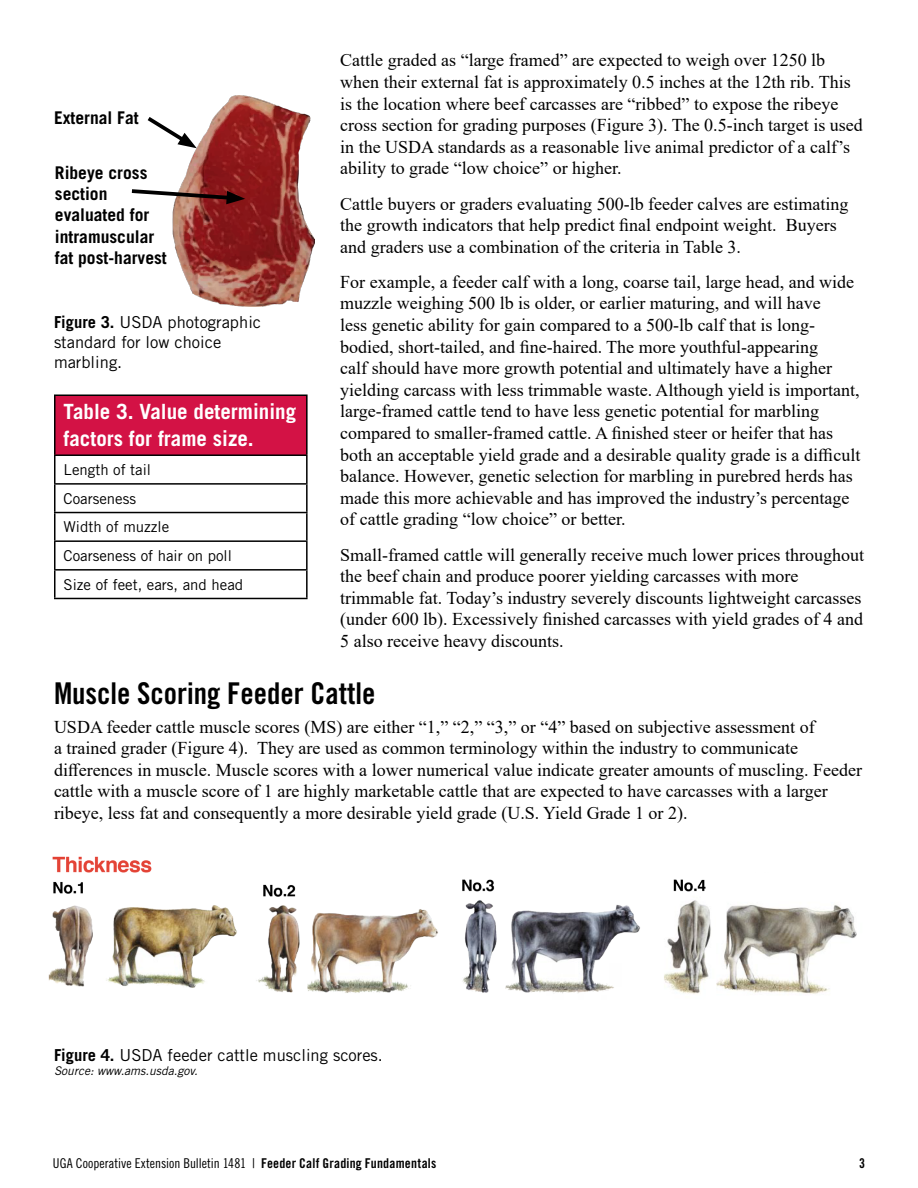
<style>
.page{position:relative;width:918px;height:1188px;background:#fff}
.page>*{position:absolute;margin:0;border:0;box-sizing:border-box;transform-origin:0 0}
.t1{font:30px "Trade Gothic LT Std Bd Cn 20";color:#000}
.t2{font:700 21px/27px "Trade Gothic LT Std";color:#fff}
.t3{font:18px/21.6px "Times New Roman";color:#000}
.t4{font:700 17.55px/21px "Trade Gothic LT Std";color:#000}
.t5{font:16.5px/19.8px "Trade Gothic LT Std";color:#000}
.t6{font:15px "Trade Gothic LT Std";color:#000}
.t7{font:13.5px "Trade Gothic LT Std Cn 18";color:#000}
.t8{font:13.5px "Trade Gothic LT Std Bd Cn 20";color:#000}
.t9{font:italic 12px "Trade Gothic LT Std";color:#000}
.s1{font-weight:700}
.s2{font-family:"Trade Gothic LT Std Bd Cn 20"}
</style>
<div class="page">
<div style="left:55px;top:395px;width:252px;height:60px;background:#d31245"></div>
<hr style="left:54px;top:394px;width:254px;height:2px;background:#000">
<hr style="left:54px;top:396px;width:2px;height:58px;background:#000">
<hr style="left:306px;top:396px;width:2px;height:58px;background:#000">
<hr style="left:54px;top:454px;width:254px;height:2px;background:#000">
<hr style="left:54px;top:456px;width:2px;height:27px;background:#000">
<hr style="left:306px;top:456px;width:2px;height:27px;background:#000">
<hr style="left:54px;top:483px;width:254px;height:2px;background:#000">
<hr style="left:54px;top:485px;width:2px;height:27px;background:#000">
<hr style="left:306px;top:485px;width:2px;height:27px;background:#000">
<hr style="left:54px;top:512px;width:254px;height:1px;background:#000">
<hr style="left:54px;top:513px;width:2px;height:27px;background:#000">
<hr style="left:306px;top:513px;width:2px;height:27px;background:#000">
<hr style="left:54px;top:540px;width:254px;height:2px;background:#000">
<hr style="left:54px;top:542px;width:2px;height:27px;background:#000">
<hr style="left:306px;top:542px;width:2px;height:27px;background:#000">
<hr style="left:54px;top:569px;width:254px;height:2px;background:#000">
<hr style="left:54px;top:571px;width:2px;height:27px;background:#000">
<hr style="left:306px;top:571px;width:2px;height:27px;background:#000">
<hr style="left:54px;top:598px;width:254px;height:1px;background:#000">
<img style="left:173px;top:95px;width:141px;height:212px">
<svg style="left:147px;top:113px;width:50px;height:35px"></svg>
<svg style="left:131px;top:187px;width:114px;height:17px"></svg>
<img style="left:48px;top:856px;width:189px;height:132px">
<img style="left:256px;top:884px;width:182px;height:109px">
<img style="left:462px;top:879px;width:178px;height:114px">
<img style="left:664px;top:879px;width:193px;height:115px">
<p class="t4" style="left:54px;top:107px;width:86px">External Fat</p>
<p class="t4" style="left:55px;top:162px;width:113px">Ribeye cross section evaluated for intramuscular fat post-harvest</p>
<p class="t5" style="left:54px;top:312px;width:209px"><span class="s1">Figure 3.</span> USDA photographic standard for low choice marbling.</p>
<p class="t2" style="left:64px;top:398px;width:234px">Table 3. Value determining factors for frame size.</p>
<p class="t6" style="left:64px;top:461px;width:89px">Length of tail</p>
<p class="t6" style="left:64px;top:489px;width:74px">Coarseness</p>
<p class="t6" style="left:64px;top:518px;width:107px">Width of muzzle</p>
<p class="t6" style="left:64px;top:547px;width:170px">Coarseness of hair on poll</p>
<p class="t6" style="left:64px;top:575px;width:181px">Size of feet, ears, and head</p>
<p class="t3" style="left:340px;top:49px;width:524px">Cattle graded as “large framed” are expected to weigh over 1250 lb when their external fat is approximately 0.5 inches at the 12th rib. This is the location where beef carcasses are “ribbed” to expose the ribeye cross section for grading purposes (Figure 3). The 0.5-inch target is used in the USDA standards as a reasonable live animal predictor of a calf’s ability to grade “low choice” or higher.</p>
<p class="t3" style="left:340px;top:192px;width:510px">Cattle buyers or graders evaluating 500-lb feeder calves are estimating the growth indicators that help predict final endpoint weight. Buyers and graders use a combination of the criteria in Table 3.</p>
<p class="t3" style="left:340px;top:270px;width:522px">For example, a feeder calf with a long, coarse tail, large head, and wide muzzle weighing 500 lb is older, or earlier maturing, and will have<br>less genetic ability for gain compared to a 500-lb calf that is long&shy;bodied, short-tailed, and fine-haired. The more youthful-appearing<br>calf should have more growth potential and ultimately have a higher yielding carcass with less trimmable waste. Although yield is important, large-framed cattle tend to have less genetic potential for marbling compared to smaller-framed cattle. A finished steer or heifer that has both an acceptable yield grade and a desirable quality grade is a difficult balance. However, genetic selection for marbling in purebred herds has made this more achievable and has improved the industry’s percentage of cattle grading “low choice” or better.</p>
<p class="t3" style="left:340px;top:543px;width:525px">Small-framed cattle will generally receive much lower prices throughout the beef chain and produce poorer yielding carcasses with more trimmable fat. Today’s industry severely discounts lightweight carcasses (under 600 lb). Excessively finished carcasses with yield grades of 4 and 5 also receive heavy discounts.</p>
<p class="t1" style="left:54px;top:675px;width:323px">Muscle Scoring Feeder Cattle</p>
<p class="t3" style="left:54px;top:715px;width:810px">USDA feeder cattle muscle scores (MS) are either “1,” “2,” “3,” or “4” based on subjective assessment of<br>a trained grader (Figure 4). They are used as common terminology within the industry to communicate differences in muscle. Muscle scores with a lower numerical value indicate greater amounts of muscling. Feeder cattle with a muscle score of 1 are highly marketable cattle that are expected to have carcasses with a larger ribeye, less fat and consequently a more desirable yield grade (U.S. Yield Grade 1 or 2).</p>
<p class="t5" style="left:54px;top:1045px;width:331px"><span class="s1">Figure 4.</span> USDA feeder cattle muscling scores.</p>
<p class="t9" style="left:54px;top:1064px;width:145px">Source: www.ams.usda.gov.</p>
<p class="t7" style="left:53px;top:1155px;width:385px">UGA Cooperative Extension Bulletin 1481 | <span class="s2">Feeder Calf Grading Fundamentals</span></p>
<p class="t8" style="left:859px;top:1155px;width:7px">3</p>
</div>
